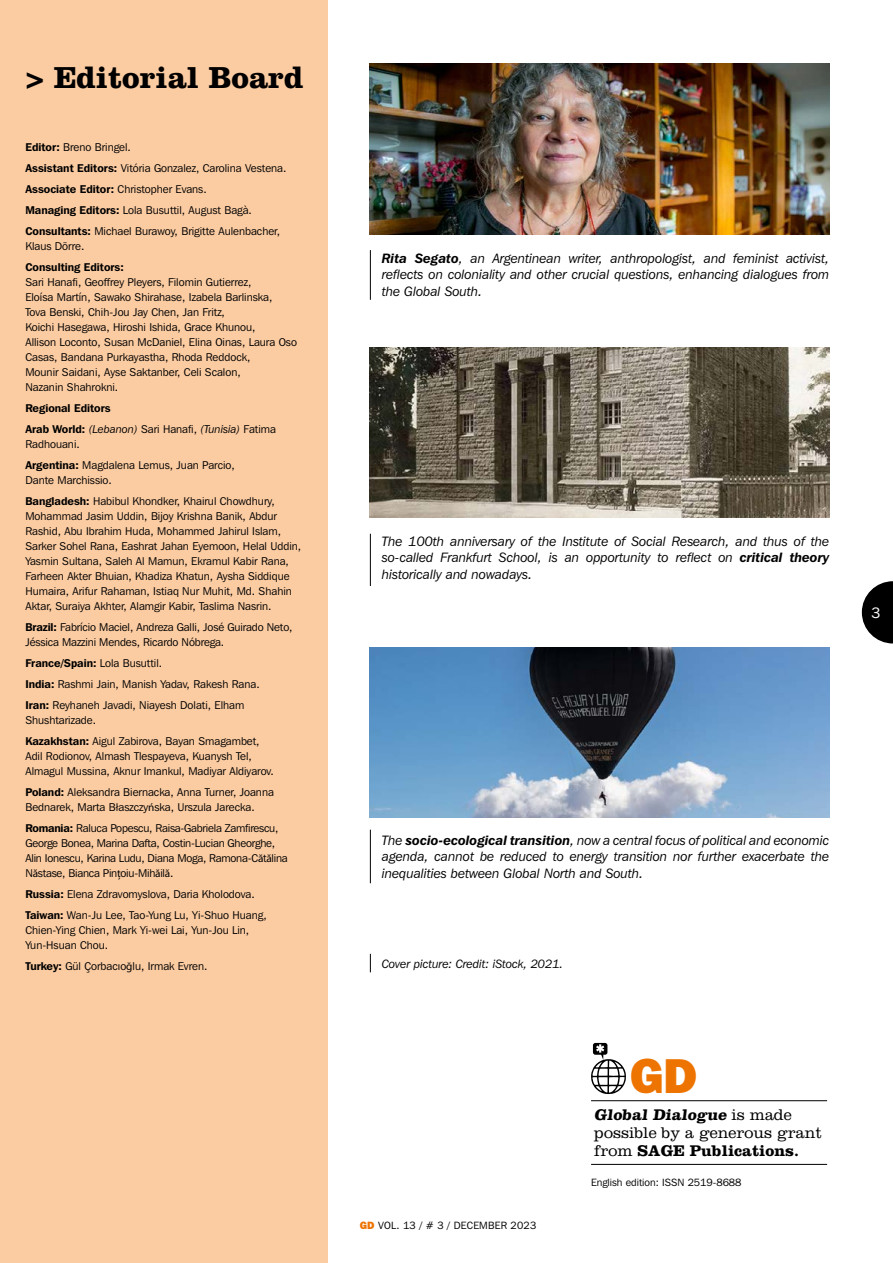
<style>
.page{position:relative;width:893px;height:1263px;background:#fff}
.page>*{position:absolute;margin:0;border:0;box-sizing:border-box;transform-origin:0 0}
.t1{font:800 48.75px "Franklin Gothic IT Cby BT";color:#ee7402}
.t2{font:700 31.5px "Clarendon";color:#000}
.t3{font:300 16.05px/18px "Clarendon";color:#000}
.t4{font:15px "Franklin Gothic IT Cby BT";color:#fff}
.t5{font:italic 13.5px/16.5px "Franklin Gothic IT Cby BT";color:#000;text-align:justify}
.t6{font:italic 12px "Franklin Gothic IT Cby BT";color:#000}
.t7{font:11.25px/15px "Franklin Gothic IT Cby BT";color:#000}
.t8{font:11.25px/15px "Franklin Gothic IT Cby BT";letter-spacing:-.02em;color:#000}
.t9{font:600 11.25px/21px "Franklin Gothic IT Cby BT";color:#000}
.t10{font:10.5px "Franklin Gothic IT Cby BT";color:#000}
.t11{font:10.5px "Franklin Gothic IT Cby BT";letter-spacing:.02em;color:#000}
.s1{font-weight:600}
.s2{font-weight:400;font-style:italic}
.s3{font-weight:400}
.s4{font-family:"Myriad Pro"}
.s5{font-weight:800;color:#ee7402}
.s6{font-weight:700}
</style>
<div class="page">
<svg style="left:862px;top:581px;width:31px;height:62px"></svg>
<div style="left:0;top:0;width:327px;height:1263px;background:#fbcba1"></div>
<svg style="left:591px;top:1043px;width:35px;height:51px"></svg>
<hr style="left:591px;top:1100px;width:236px;height:1px;background:#000">
<hr style="left:591px;top:1164px;width:236px;height:1px;background:#000">
<img style="left:370px;top:64px;width:459px;height:170px">
<hr style="left:370px;top:250px;width:1px;height:50px;background:#000">
<img style="left:370px;top:347px;width:459px;height:171px">
<hr style="left:370px;top:534px;width:1px;height:52px;background:#000">
<img style="left:370px;top:647px;width:459px;height:171px">
<hr style="left:370px;top:830px;width:1px;height:53px;background:#000">
<svg style="left:370px;top:954px;width:1px;height:18px"></svg>
<h2 class="t2" style="left:25px;top:59px;width:279px">&gt; Editorial Board</h2>
<p class="t7" style="left:25px;top:136px;width:263px;line-height:21px"><span class="s1">Editor:</span> Breno Bringel.<br><span class="s1">Assistant Editors:</span> Vitória Gonzalez, Carolina Vestena.<br><span class="s1">Associate Editor:</span> Christopher Evans.<br><span class="s1">Managing Editors:</span> Lola Busuttil, August Bagà.<br><span class="s1">Consultants:</span> Michael Burawoy, Brigitte Aulenbacher,</p>
<p class="t7" style="left:25px;top:238px;width:61px">Klaus Dörre.</p>
<p class="t9" style="left:25px;top:256px;width:100px">Consulting Editors:</p>
<p class="t7" style="left:25px;top:274px;width:273px">Sari Hanafi, Geoffrey Pleyers, Filomin Gutierrez,<br>Eloísa Martín, Sawako Shirahase, Izabela Barlinska,<br>Tova Benski, Chih-Jou Jay Chen, Jan Fritz,<br>Koichi Hasegawa, Hiroshi Ishida, Grace Khunou,<br>Allison Loconto, Susan McDaniel, Elina Oinas, Laura Oso Casas, Bandana Purkayastha, Rhoda Reddock,<br>Mounir Saidani, Ayse Saktanber, Celi Scalon,<br>Nazanin Shahrokni.</p>
<p class="t9" style="left:25px;top:397px;width:252px">Regional Editors<br>Arab World: <span class="s2">(Lebanon)</span> <span class="s3">Sari Hanafi,</span> <span class="s2">(Tunisia)</span> <span class="s3">Fatima</span></p>
<p class="t7" style="left:25px;top:433px;width:211px;line-height:21px">Radhouani.<br><span class="s1">Argentina:</span> Magdalena Lemus, Juan Parcio,</p>
<p class="t7" style="left:25px;top:469px;width:251px;line-height:21px">Dante Marchissio.<br><span class="s1">Bangladesh:</span> Habibul Khondker, Khairul Chowdhury,</p>
<p class="t7" style="left:25px;top:508px;width:277px">Mohammad Jasim Uddin, Bijoy Krishna Banik, Abdur Rashid, Abu Ibrahim Huda, Mohammed Jahirul Islam, Sarker Sohel Rana, Eashrat Jahan Eyemoon, Helal Uddin, Yasmin Sultana, Saleh Al Mamun, Ekramul Kabir Rana, Farheen Akter Bhuian, Khadiza Khatun, Aysha Siddique Humaira, Arifur Rahaman, Istiaq Nur Muhit, Md. Shahin Aktar, Suraiya Akhter, Alamgir Kabir, Taslima Nasrin.</p>
<p class="t7" style="left:25px;top:619px;width:269px"><span class="s1">Brazil:</span> Fabrício Maciel, Andreza Galli, José Guirado Neto,<br>Jéssica Mazzini Mendes, Ricardo Nóbrega.</p>
<p class="t7" style="left:25px;top:652px;width:236px;line-height:21px"><span class="s1">France/Spain:</span> Lola Busuttil.<br><span class="s1">India:</span> Rashmi Jain, Manish Yadav, Rakesh Rana.<br><span class="s1">Iran:</span> Reyhaneh Javadi, Niayesh Dolati, Elham</p>
<p class="t7" style="left:25px;top:709px;width:236px;line-height:21px">Shushtarizade.<br><span class="s1">Kazakhstan:</span> Aigul Zabirova, Bayan Smagambet,</p>
<p class="t7" style="left:25px;top:748px;width:250px">Adil Rodionov, Almash Tlespayeva, Kuanysh Tel,<br>Almagul Mussina, Aknur Imankul, Madiyar Aldiyarov.</p>
<p class="t7" style="left:25px;top:784px;width:250px"><span class="s1">Poland:</span> Aleksandra Biernacka, Anna Turner, Joanna<br>Bednarek, Marta Błaszczy<span class="s4">ń</span>ska, Urszula Jarecka.</p>
<p class="t8" style="left:25px;top:820px;width:264px"><span class="s1">Romania:</span> Raluca Popescu, Raisa-Gabriela Zamfirescu, George Bonea, Marina Dafta, Costin-Lucian Gheorghe, Alin Ionescu, Karina Ludu, Diana Moga, Ramona-C<span class="s4">ă</span>t<span class="s4">ă</span>lina N<span class="s4">ă</span>stase, Bianca Pin<span class="s4">ț</span>oiu-Mih<span class="s4">ă</span>il<span class="s4">ă</span>.</p>
<p class="t7" style="left:25px;top:883px;width:243px;line-height:21px"><span class="s1">Russia:</span> Elena Zdravomyslova, Daria Kholodova.<br><span class="s1">Taiwan:</span> Wan-Ju Lee, Tao-Yung Lu, Yi-Shuo Huang,</p>
<p class="t7" style="left:25px;top:922px;width:225px">Chien-Ying Chien, Mark Yi-wei Lai, Yun-Jou Lin,<br>Yun-Hsuan Chou.</p>
<p class="t7" style="left:25px;top:958px;width:184px"><span class="s1">Turkey:</span> Gül Çorbacıo<span class="s4">ğ</span>lu, Irmak Evren.</p>
<p class="t5" style="left:382px;top:250px;width:449px"><span class="s1">Rita Segato</span>, an Argentinean writer, anthropologist, and feminist activist, reflects on coloniality and other crucial questions, enhancing dialogues from the Global South.</p>
<p class="t5" style="left:382px;top:533px;width:449px">The 100th anniversary of the Institute of Social Research, and thus of the so-called Frankfurt School, is an opportunity to reflect on <span class="s1">critical theory </span>historically and nowadays.</p>
<h3 class="t4" style="left:872px;top:603px;width:10px">3</h3>
<p class="t5" style="left:382px;top:832px;width:449px">The <span class="s1">socio-ecological transition</span>, now a central focus of political and economic agenda, cannot be reduced to energy transition nor further exacerbate the inequalities between Global North and South.</p>
<p class="t6" style="left:382px;top:956px;width:183px">Cover picture: Credit: iStock, 2021.</p>
<p class="t11" style="left:360px;top:1219px;width:178px"><span class="s5">GD</span> VOL. 13 / # 3 / DECEMBER 2023</p>
<h1 class="t1" style="left:630px;top:1045px;width:69px">GD</h1>
<h3 class="t3" style="left:594px;top:1105px;width:229px"><span class="s6">Global Dialogue</span> is made possible by a generous grant from <span class="s6">SAGE Publications.</span></h3>
<p class="t10" style="left:591px;top:1176px;width:152px">English edition: ISSN 2519-8688</p>
</div>
